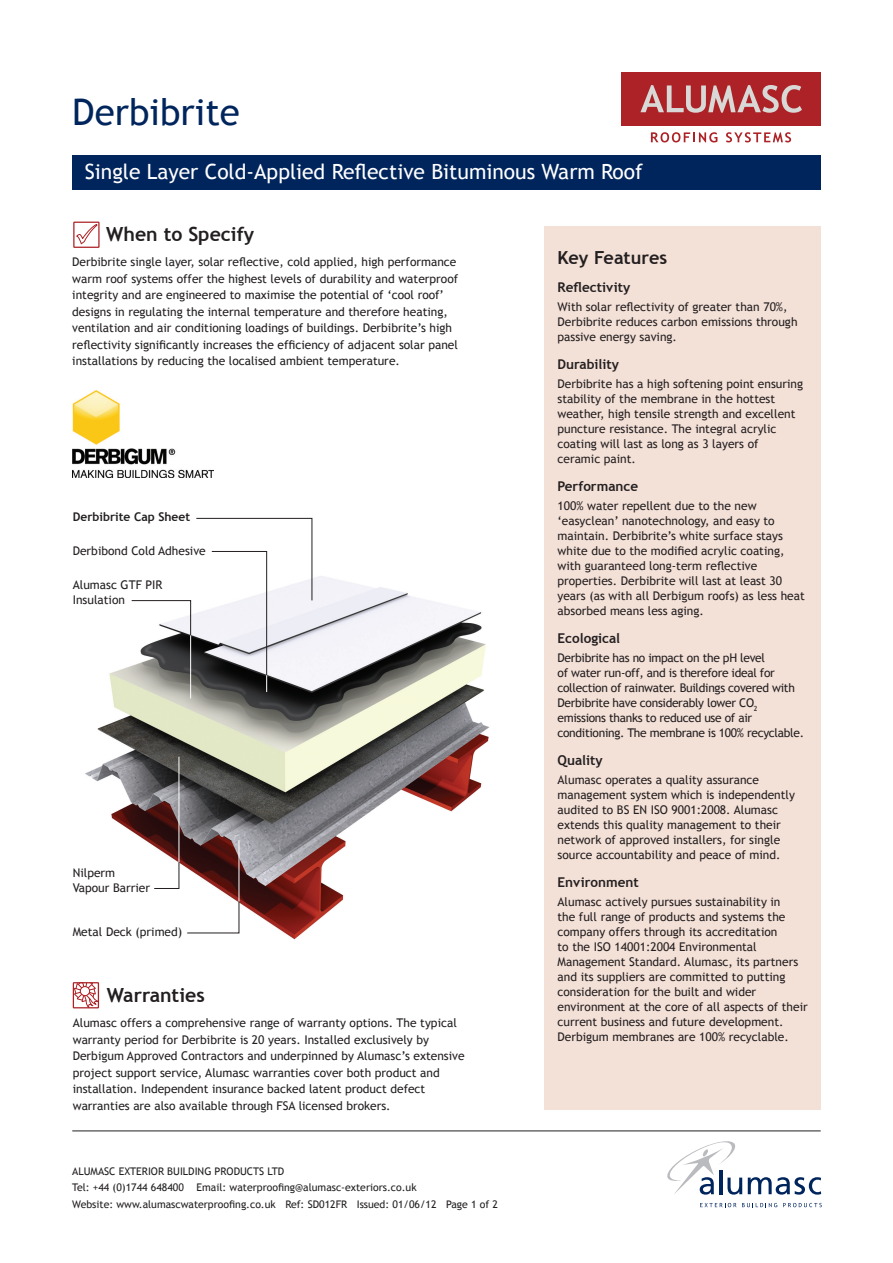
<style>
.page{position:relative;width:893px;height:1263px;background:#fff}
.page>*{position:absolute;margin:0;border:0;box-sizing:border-box;transform-origin:0 0}
.t1{font:36.75px "Trebuchet MS";color:#00255d}
.t2{font:21px "Trebuchet MS";color:#fff}
.t3{font:700 19.5px "Trebuchet MS";color:#231f20}
.t4{font:700 18px "Trebuchet MS";color:#231f20}
.t5{font:700 13.5px "Trebuchet MS";color:#231f20}
.t6{font:12px/15px "Trebuchet MS";color:#231f20}
.t7{font:12px/15px "Trebuchet MS";letter-spacing:-.025em;color:#231f20}
.t8{font:700 12px "Trebuchet MS";color:#231f20}
.t9{font:10.5px/16.5px "Trebuchet MS";color:#231f20}
</style>
<div class="page">
<div style="left:621px;top:72px;width:200px;height:53px;background:#ad2226"></div>
<svg style="left:640px;top:85px;width:162px;height:28px"></svg>
<svg style="left:651px;top:132px;width:66px;height:10px"></svg>
<svg style="left:726px;top:132px;width:65px;height:10px"></svg>
<hr style="left:72px;top:1130px;width:749px;height:1px;background:#231f20">
<svg style="left:748px;top:1177px;width:73px;height:17px"></svg>
<svg style="left:667px;top:1141px;width:75px;height:54px"></svg>
<svg style="left:700px;top:1203px;width:36px;height:4px"></svg>
<svg style="left:742px;top:1203px;width:35px;height:4px"></svg>
<svg style="left:783px;top:1203px;width:39px;height:4px"></svg>
<div style="left:72px;top:156px;width:749px;height:34px;background:#00255d"></div>
<div style="left:545px;top:227px;width:276px;height:883px;background:#f3e0d7"></div>
<svg style="left:73px;top:982px;width:27px;height:27px"></svg>
<div style="left:73px;top:222px;width:27px;height:26px;border:1px solid #ad2226"></div>
<svg style="left:75px;top:223px;width:23px;height:22px"></svg>
<img style="left:85px;top:548px;width:405px;height:392px">
<svg style="left:154px;top:862px;width:25px;height:27px"></svg>
<svg style="left:187px;top:901px;width:52px;height:32px"></svg>
<svg style="left:131px;top:518px;width:181px;height:174px"></svg>
<hr style="left:190px;top:635px;width:1px;height:63px;background:#fff">
<hr style="left:179px;top:757px;width:1px;height:105px;background:#fff">
<hr style="left:239px;top:840px;width:1px;height:61px;background:#fff">
<img style="left:72px;top:391px;width:141px;height:86px">
<h1 class="t1" style="left:72px;top:91px;width:169px">Derbibrite</h1>
<h2 class="t2" style="left:85px;top:159px;width:560px">Single Layer Cold-Applied Reflective Bituminous Warm Roof</h2>
<h3 class="t3" style="left:106px;top:222px;width:149px">When to Specify</h3>
<p class="t6" style="left:72px;top:254px;width:387px;line-height:16.5px">Derbibrite single layer, solar reflective, cold applied, high performance warm roof systems offer the highest levels of durability and waterproof integrity and are engineered to maximise the potential of ‘cool roof’ designs in regulating the internal temperature and therefore heating, ventilation and air conditioning loadings of buildings. Derbibrite’s high reflectivity significantly increases the efficiency of adjacent solar panel installations by reducing the localised ambient temperature.</p>
<p class="t8" style="left:73px;top:510px;width:119px">Derbibrite Cap Sheet</p>
<p class="t6" style="left:73px;top:543px;width:135px">Derbibond Cold Adhesive</p>
<p class="t6" style="left:73px;top:577px;width:91px">Alumasc GTF PIR<br>Insulation</p>
<p class="t6" style="left:73px;top:866px;width:79px">Nilperm<br>Vapour Barrier</p>
<p class="t6" style="left:73px;top:924px;width:111px">Metal Deck (primed)</p>
<h3 class="t3" style="left:107px;top:983px;width:100px">Warranties</h3>
<p class="t6" style="left:73px;top:1015px;width:393px;line-height:16.5px">Alumasc offers a comprehensive range of warranty options. The typical warranty period for Derbibrite is 20 years. Installed exclusively by Derbigum Approved Contractors and underpinned by Alumasc’s extensive project support service, Alumasc warranties cover both product and installation. Independent insurance backed latent product defect warranties are also available through FSA licensed brokers.</p>
<p class="t9" style="left:72px;top:1163px;width:427px">ALUMASC EXTERIOR BUILDING PRODUCTS LTD<br>Tel: +44 (0)1744 648400 Email: waterproofing@alumasc-exteriors.co.uk<br>Website: www.alumascwaterproofing.co.uk Ref: SD012FR Issued: 01/06/12 Page 1 of 2</p>
<h3 class="t4" style="left:557px;top:246px;width:111px">Key Features</h3>
<p class="t5" style="left:557px;top:278px;width:74px">Reflectivity</p>
<p class="t6" style="left:557px;top:299px;width:242px">With solar reflectivity of greater than 70%,<br>Derbibrite reduces carbon emissions through passive energy saving.</p>
<p class="t5" style="left:557px;top:355px;width:63px">Durability</p>
<p class="t6" style="left:557px;top:376px;width:247px">Derbibrite has a high softening point ensuring stability of the membrane in the hottest weather, high tensile strength and excellent puncture resistance. The integral acrylic coating will last as long as 3 layers of ceramic paint.</p>
<p class="t5" style="left:557px;top:477px;width:82px">Performance</p>
<p class="t6" style="left:557px;top:498px;width:249px">100% water repellent due to the new ‘easyclean’ nanotechnology, and easy to maintain. Derbibrite’s white surface stays white due to the modified acrylic coating, with guaranteed long-term reflective properties. Derbibrite will last at least 30 years (as with all Derbigum roofs) as less heat absorbed means less aging.</p>
<p class="t5" style="left:557px;top:629px;width:64px">Ecological</p>
<p class="t7" style="left:557px;top:650px;width:248px">Derbibrite has no impact on the pH level<br>of water run-off, and is therefore ideal for collection of rainwater. Buildings covered with Derbibrite have considerably lower CO<sub>2 </sub>emissions thanks to reduced use of air conditioning. The membrane is 100% recyclable.</p>
<p class="t5" style="left:557px;top:751px;width:47px">Quality</p>
<p class="t6" style="left:557px;top:772px;width:239px">Alumasc operates a quality assurance management system which is independently audited to BS EN ISO 9001:2008. Alumasc extends this quality management to their network of approved installers, for single source accountability and peace of mind.</p>
<p class="t5" style="left:557px;top:873px;width:83px">Environment</p>
<p class="t6" style="left:557px;top:894px;width:252px">Alumasc actively pursues sustainability in<br>the full range of products and systems the company offers through its accreditation<br>to the ISO 14001:2004 Environmental Management Standard. Alumasc, its partners and its suppliers are committed to putting consideration for the built and wider environment at the core of all aspects of their current business and future development.<br>Derbigum membranes are 100% recyclable.</p>
</div>
